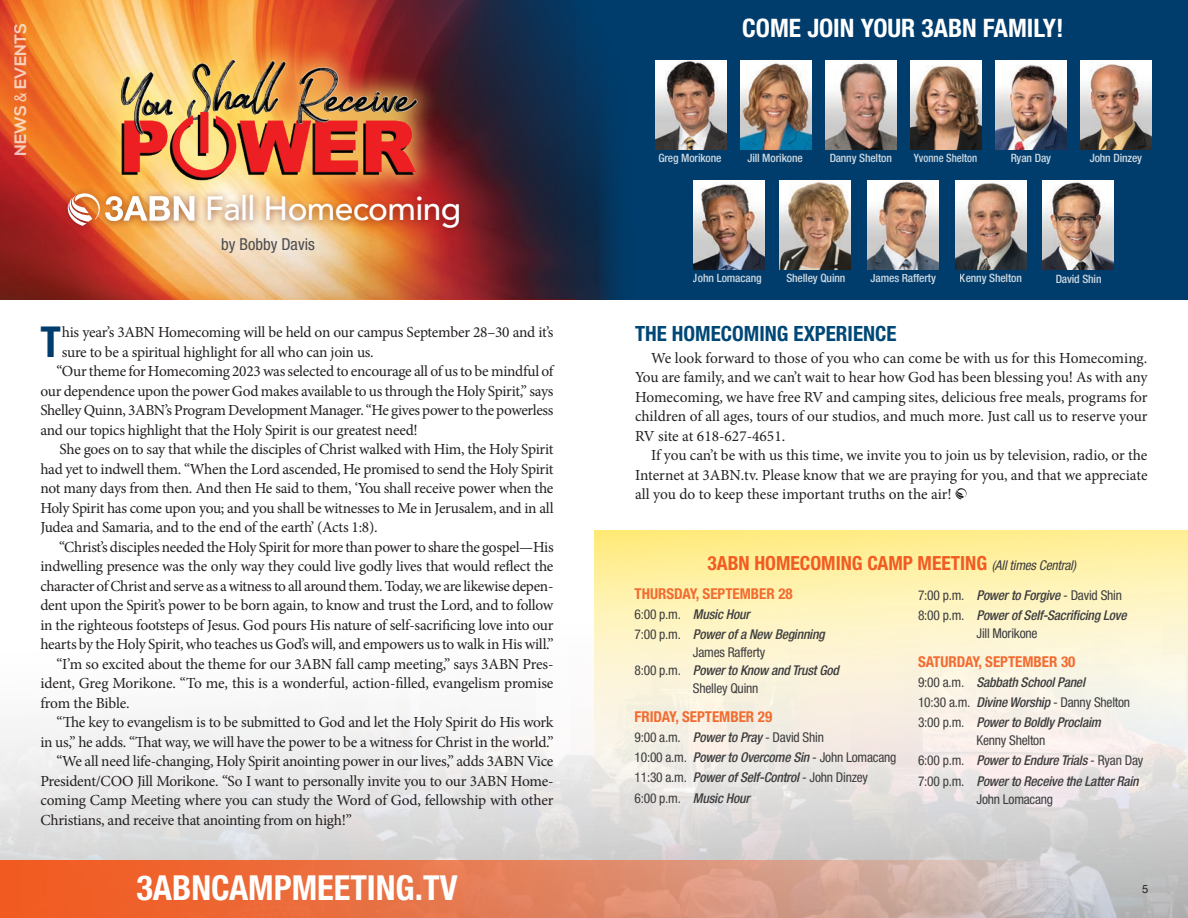
<style>
.page{position:relative;width:1188px;height:918px;background:#fff}
.page>*{position:absolute;margin:0;border:0;box-sizing:border-box;transform-origin:0 0}
.body__drop_cap{font:700 condensed 42.75px "Helvetica Neue LT Pro";color:#003d6c}
.Body{font:700 condensed 34.5px "Helvetica Neue LT Pro";color:#fff}
.t1{font:500 33.6px "Avenir";letter-spacing:-.02em;color:#fff}
.Body-2{font:700 condensed 25.5px "Helvetica Neue LT Pro";color:#fff}
.Body-3{font:700 condensed 21px "Helvetica Neue LT Pro";color:#004877}
.Body-4{font:700 condensed 19.5px "Helvetica Neue LT Pro";color:#f25b21}
.Body-5{font:condensed 16.5px "Helvetica Neue LT Pro";color:#4b4c4d}
.t2{font:700 16.5px "Nexa";color:#fff}
.body_w__indent{font:15.3px/19.5px "Minion Pro";letter-spacing:-.015em;color:#231f20;text-align:justify}
.body__drop_cap-2{font:15.3px/19.5px "Minion Pro";letter-spacing:-.015em;color:#231f20}
.Body-6{font:700 condensed 15px "Helvetica Neue LT Pro";color:#f26c31}
.Body-7{font:italic 500 condensed 13.5px/20.1px "Helvetica Neue LT Pro";letter-spacing:-.015em;color:#3e3e3f}
.Body-8{font:condensed 13.5px/18px "Helvetica Neue LT Pro";letter-spacing:-.015em;color:#3e3e3f;text-align:center}
.t3{font:500 condensed 11.55px "Helvetica Neue LT Pro";letter-spacing:-.01em;color:#fff}
.t4{font:500 condensed 11.55px "Helvetica Neue LT Pro";letter-spacing:-.01em;color:#fff;scale:.93 1}
.t5{font:11.25px "Helvetica Neue LT Pro";color:#231f20}
.s1{font-family:"Helvetica Neue LT Pro";font-weight:400;font-stretch:condensed}
.s2{font-weight:400;font-style:italic;font-size:13.5px;color:#3e3e3f}
.s3{font-weight:400;font-style:normal}
.s4{font-weight:500;font-style:italic}
</style>
<div class="page">
<img style="left:0;top:499px;width:1188px;height:419px">
<div style="left:554px;top:0;width:634px;height:299px;background:#003d6c"></div>
<img style="left:0;top:0;width:617px;height:299px">
<img style="left:780px;top:180px;width:71px;height:89px">
<img style="left:868px;top:180px;width:71px;height:90px">
<img style="left:955px;top:180px;width:71px;height:89px">
<img style="left:693px;top:180px;width:71px;height:89px">
<img style="left:1043px;top:180px;width:71px;height:89px">
<img style="left:995px;top:60px;width:71px;height:89px">
<img style="left:1080px;top:60px;width:71px;height:89px">
<img style="left:825px;top:60px;width:71px;height:89px">
<img style="left:741px;top:60px;width:71px;height:89px">
<img style="left:911px;top:60px;width:71px;height:89px">
<img style="left:655px;top:60px;width:71px;height:89px">
<img style="left:77px;top:25px;width:380px;height:214px">
<div style="left:61px;top:187px;width:407px;height:50px;background:#6e1f10;opacity:.64"></div>
<img style="left:66px;top:193px;width:128px;height:33px">
<svg style="left:0;top:861px;width:1053px;height:57px;background:#e18664"></svg>
<svg style="left:955px;top:488px;width:12px;height:11px"></svg>
<p class="t2" style="left:11px;top:156px;width:135px;rotate:-90deg">NEWS <span class="s1">&amp;</span> EVENTS</p>
<p class="t1" style="left:205px;top:180px;width:258px">Fall Homecoming</p>
<p class="Body-5" style="left:221px;top:235px;width:95px">by Bobby Davis</p>
<p class="body__drop_cap" style="left:40px;top:316px;width:22px">T</p>
<p class="body__drop_cap-2" style="left:62px;top:323px;width:493px">his year’s 3ABN Homecoming will be held on our campus September 28–30 and it’s sure to be a spiritual highlight for all who can join us.</p>
<p class="body_w__indent" style="left:40px;top:362px;width:515px;text-indent:16px">“Our theme for Homecoming 2023 was selected to encourage all of us to be mindful of our dependence upon the power God makes available to us through the Holy Spirit,” says Shelley Quinn, 3ABN’s Program Development Manager. “He gives power to the powerless and our topics highlight that the Holy Spirit is our greatest need!</p>
<p class="body_w__indent" style="left:40px;top:440px;width:515px;text-indent:19px">She goes on to say that while the disciples of Christ walked with Him, the Holy Spirit had yet to indwell them. “When the Lord ascended, He promised to send the Holy Spirit not many days from then. And then He said to them, ‘You shall receive power when the Holy Spirit has come upon you; and you shall be witnesses to Me in Jerusalem, and in all Judea and Samaria, and to the end of the earth’ (Acts 1:8).</p>
<p class="body_w__indent" style="left:40px;top:537px;width:515px;text-indent:19px">“Christ’s disciples needed the Holy Spirit for more than power to share the gospel—His indwelling presence was the only way they could live godly lives that would reflect the character of Christ and serve as a witness to all around them. Today, we are likewise depen&shy;dent upon the Spirit’s power to be born again, to know and trust the Lord, and to follow in the righteous footsteps of Jesus. God pours His nature of self-sacrificing love into our hearts by the Holy Spirit, who teaches us God’s will, and empowers us to walk in His will.”</p>
<p class="body_w__indent" style="left:40px;top:654px;width:515px;text-indent:16px">“I’m so excited about the theme for our 3ABN fall camp meeting,” says 3ABN Pres&shy;ident, Greg Morikone. “To me, this is a wonderful, action-filled, evangelism promise from the Bible.</p>
<p class="body_w__indent" style="left:40px;top:713px;width:515px;text-align:right">“The key to evangelism is to be submitted to God and let the Holy Spirit do His work<br>in us,” he adds. “That way, we will have the power to be a witness for Christ in the world.”</p>
<p class="body_w__indent" style="left:40px;top:752px;width:515px;text-indent:16px">“We all need life-changing, Holy Spirit anointing power in our lives,” adds 3ABN Vice President/COO Jill Morikone. “So I want to personally invite you to our 3ABN Home&shy;coming Camp Meeting where you can study the Word of God, fellowship with other Christians, and receive that anointing from on high!”</p>
<p class="Body" style="left:136px;top:867px;width:323px">3ABNCAMPMEETING.TV</p>
<p class="Body-2" style="left:742px;top:13px;width:323px">COME JOIN YOUR 3ABN FAMILY!</p>
<p class="t3" style="left:658px;top:151px;width:65px">Greg Morikone</p>
<p class="t3" style="left:747px;top:151px;width:57px">Jill Morikone</p>
<p class="t3" style="left:829px;top:151px;width:64px">Danny Shelton</p>
<p class="t4" style="left:914px;top:151px;width:70px">Yvonne Shelton</p>
<p class="t3" style="left:1011px;top:151px;width:42px">Ryan Day</p>
<p class="t3" style="left:1090px;top:151px;width:54px">John Dinzey</p>
<p class="t3" style="left:693px;top:271px;width:70px">John Lomacang</p>
<p class="t3" style="left:786px;top:271px;width:61px">Shelley Quinn</p>
<p class="t3" style="left:871px;top:271px;width:67px">James Rafferty</p>
<p class="t3" style="left:960px;top:271px;width:64px">Kenny Shelton</p>
<p class="t3" style="left:1056px;top:272px;width:47px">David Shin</p>
<p class="Body-3" style="left:635px;top:321px;width:263px">THE HOMECOMING EXPERIENCE</p>
<p class="body_w__indent" style="left:635px;top:348px;width:514px;text-indent:16px">We look forward to those of you who can come be with us for this Homecoming.<br>You are family, and we can’t wait to hear how God has been blessing you! As with any Homecoming, we have free RV and camping sites, delicious free meals, programs for children of all ages, tours of our studios, and much more. Just call us to reserve your RV site at 618-627-4651.</p>
<p class="body_w__indent" style="left:635px;top:446px;width:514px;text-indent:16px">If you can’t be with us this time, we invite you to join us by television, radio, or the Internet at 3ABN.tv. Please know that we are praying for you, and that we appreciate all you do to keep these important truths on the air!</p>
<p class="Body-4" style="left:708px;top:551px;width:370px">3ABN HOMECOMING CAMP MEETING <span class="s2">(All times Central)</span></p>
<p class="Body-6" style="left:634px;top:585px;width:160px">THURSDAY, SEPTEMBER 28</p>
<p class="Body-7" style="left:634px;top:604px;width:117px"><span class="s3">6:00 p.m.</span> Music Hour</p>
<p class="Body-8" style="left:634px;top:625px;width:192px">7:00 p.m. <span class="s4">Power of a New Beginning<br></span>James Rafferty</p>
<p class="Body-7" style="left:693px;top:661px;width:148px;line-height:18px;text-indent:-58px"><span class="s3">8:00 p.m.</span> Power to Know and Trust God<br><span class="s3">Shelley Quinn</span></p>
<p class="Body-6" style="left:634px;top:708px;width:139px">FRIDAY, SEPTEMBER 29</p>
<p class="Body-8" style="left:634px;top:728px;width:191px">9:00 a.m. <span class="s4">Power to Pray</span> - David Shin</p>
<p class="Body-8" style="left:634px;top:748px;width:263px">10:00 a.m. <span class="s4">Power to Overcome Sin</span> - John Lomacang</p>
<p class="Body-8" style="left:634px;top:769px;width:235px">11:30 a.m. <span class="s4">Power of Self-Control</span> - John Dinzey</p>
<p class="Body-7" style="left:634px;top:788px;width:117px"><span class="s3">6:00 p.m.</span> Music Hour</p>
<p class="Body-7" style="left:918px;top:585px;width:210px"><span class="s3">7:00 p.m.</span> Power to Forgive <span class="s3">- David Shin<br>8:00 p.m.</span> Power of Self-Sacrificing Love</p>
<p class="Body-8" style="left:976px;top:624px;width:62px">Jill Morikone</p>
<p class="Body-6" style="left:918px;top:652px;width:159px">SATURDAY, SEPTEMBER 30</p>
<p class="Body-7" style="left:918px;top:672px;width:214px"><span class="s3">9:00 a.m.</span> Sabbath School Panel<br><span class="s3">10:30 a.m.</span> Divine Worship <span class="s3">- Danny Shelton<br>3:00 p.m.</span> Power to Boldly Proclaim</p>
<p class="Body-7" style="left:918px;top:730px;width:227px;text-indent:58px"><span class="s3">Kenny Shelton<br>6:00 p.m.</span> Power to Endure Trials <span class="s3">- Ryan Day<br>7:00 p.m.</span> Power to Receive the Latter Rain</p>
<p class="Body-8" style="left:976px;top:790px;width:78px">John Lomacang</p>
<p class="t5" style="left:1142px;top:882px;width:8px">5</p>
</div>
